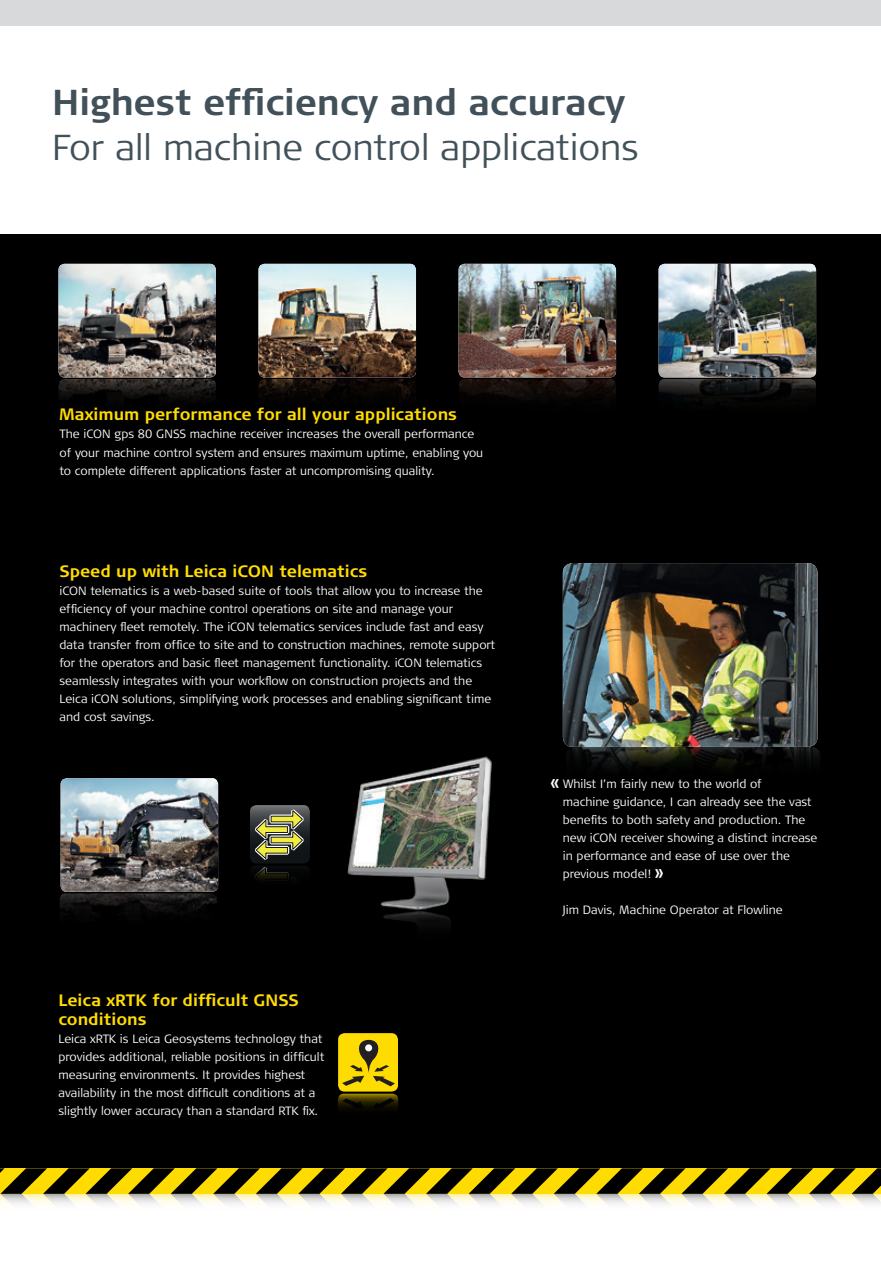
<style>
.page{position:relative;width:881px;height:1263px;background:#fff}
.page>*{position:absolute;margin:0;border:0;box-sizing:border-box;transform-origin:0 0}
.t1{font:300 36px "Signa Column";color:#425159}
.t2{font:700 36px "Signa Column";color:#425159}
.t3{font:700 16.5px/19.5px "Signa Column";color:#ffdc01}
.t4{font:300 12px/18px "Signa Column";color:#fff}
.s1{font-weight:400;font-size:18.9px}
</style>
<div class="page">
<div style="left:0;top:234px;width:880px;height:934px;background:#000"></div>
<div style="left:0;top:0;width:880px;height:26px;background:#d8d9db"></div>
<svg style="left:0;top:1168px;width:880px;height:36px;background:#9f913b"></svg>
<img style="left:562px;top:563px;width:255px;height:184px">
<img style="left:567px;top:747px;width:253px;height:21px">
<img style="left:60px;top:778px;width:158px;height:136px">
<img style="left:347px;top:756px;width:145px;height:154px">
<img style="left:258px;top:264px;width:158px;height:113px">
<img style="left:258px;top:379px;width:158px;height:21px">
<img style="left:383px;top:911px;width:68px;height:14px">
<img style="left:458px;top:264px;width:157px;height:113px">
<img style="left:459px;top:379px;width:156px;height:21px">
<img style="left:58px;top:264px;width:158px;height:113px">
<img style="left:58px;top:379px;width:158px;height:21px">
<img style="left:658px;top:264px;width:157px;height:113px">
<img style="left:658px;top:379px;width:157px;height:22px">
<div style="left:248px;top:864px;width:64px;height:33px;border:2px solid #000;border-radius:7px"></div>
<svg style="left:249px;top:806px;width:61px;height:91px"></svg>
<div style="left:248px;top:803px;width:63px;height:62px;border:2px solid #000;border-radius:7px"></div>
<div style="left:336px;top:1092px;width:64px;height:33px;border:2px solid #000;border-radius:7px"></div>
<svg style="left:337px;top:1034px;width:62px;height:91px"></svg>
<div style="left:365px;top:1044px;width:7px;height:7px;background:#fff;border-radius:50%"></div>
<div style="left:336px;top:1031px;width:63px;height:62px;border:2px solid #000;border-radius:7px"></div>
<h1 class="t2" style="left:52px;top:81px;width:574px">Highest efficiency and accuracy</h1>
<h1 class="t1" style="left:52px;top:127px;width:588px">For all machine control applications</h1>
<h2 class="t3" style="left:60px;top:405px;width:399px">Maximum performance for all your applications</h2>
<p class="t4" style="left:60px;top:425px;width:425px">The iCON gps 80 GNSS machine receiver increases the overall performance of your machine control system and ensures maximum uptime, enabling you to complete different applications faster at uncompromising quality.</p>
<h2 class="t3" style="left:60px;top:561px;width:309px">Speed up with Leica iCON telematics</h2>
<p class="t4" style="left:60px;top:582px;width:437px">iCON telematics is a web-based suite of tools that allow you to increase the efficiency of your machine control operations on site and manage your machinery fleet remotely. The iCON telematics services include fast and easy data transfer from office to site and to construction machines, remote support for the operators and basic fleet management functionality. iCON telematics seamlessly integrates with your workflow on construction projects and the Leica iCON solutions, simplifying work processes and enabling significant time and cost savings.</p>
<h2 class="t3" style="left:58px;top:990px;width:242px">Leica xRTK for difficult GNSS conditions</h2>
<p class="t4" style="left:58px;top:1030px;width:267px">Leica xRTK is Leica Geosystems technology that provides additional, reliable positions in difficult measuring environments. It provides highest availability in the most difficult conditions at a slightly lower accuracy than a standard RTK fix.</p>
<p class="t4" style="left:562px;top:774px;width:256px;text-indent:-13px"><span class="s1">«</span> Whilst I’m fairly new to the world of<br>machine guidance, I can already see the vast benefits to both safety and production. The new iCON receiver showing a distinct increase in performance and ease of use over the previous model! <span class="s1">»</span></p>
<p class="t4" style="left:562px;top:900px;width:221px">Jim Davis, Machine Operator at Flowline</p>
</div>
